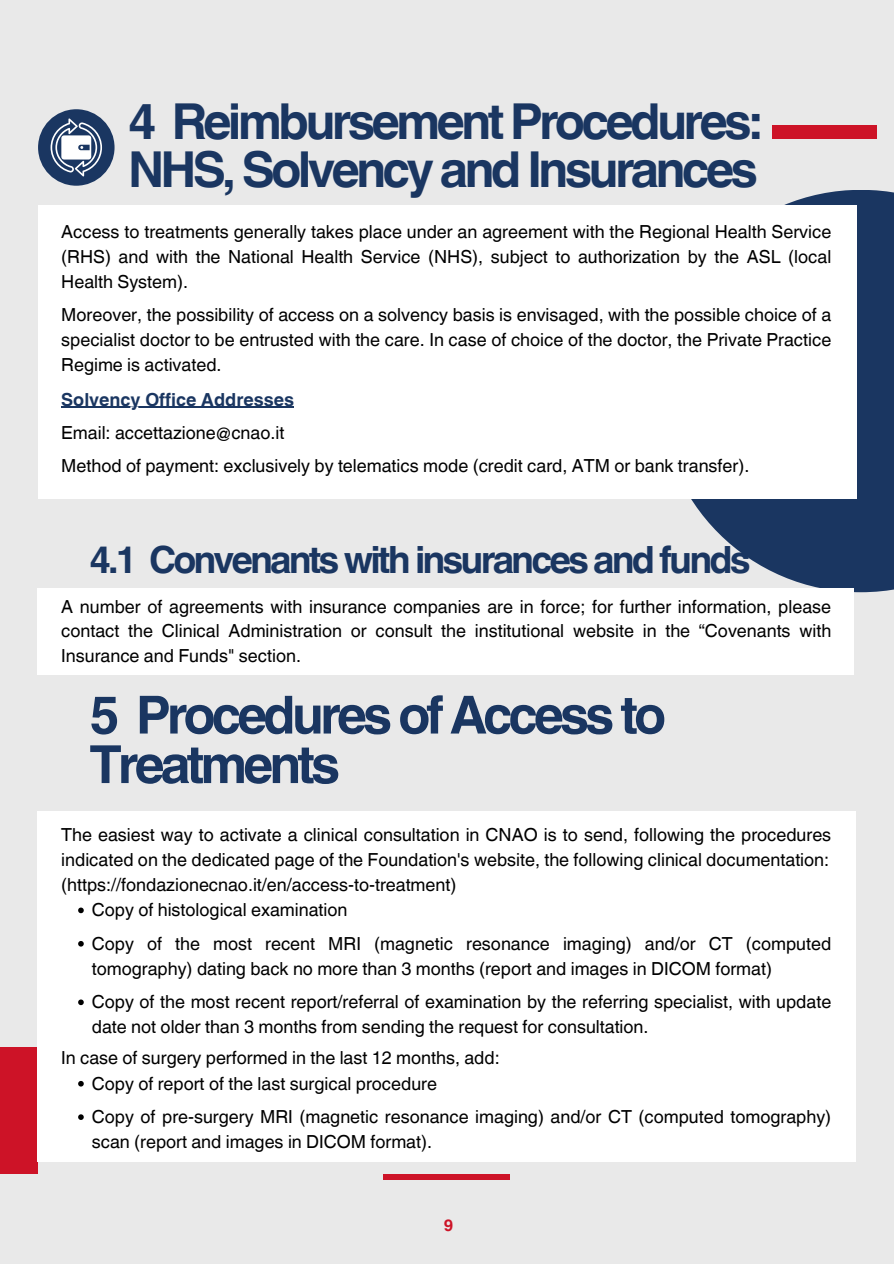
<style>
.page{position:relative;width:894px;height:1264px;background:#fff}
.page>*{position:absolute;margin:0;border:0;box-sizing:border-box;transform-origin:0 0}
.t1{font:700 52.5px/49.5px "Helvetica World";letter-spacing:-.075em;color:#1a3661}
.t2{font:700 49.5px/47.2px "Helvetica World";letter-spacing:-.075em;color:#1a3661}
.t3{font:700 37.5px "Helvetica World";letter-spacing:-.075em;color:#1a3661}
.t4{font:18px/25px "Helvetica World";color:#000}
.t5{font:700 18px "Helvetica World";color:#1a3661}
.t6{font:700 16.5px "Helvetica World";color:#cd1327}
</style>
<div class="page">
<div style="left:0;top:0;width:893px;height:1263px;background:#e9e9e9"></div>
<svg style="left:659px;top:190px;width:234px;height:402px;fill:#1a3661"></svg>
<div style="left:0;top:1047px;width:38px;height:127px;background:#cd1327"></div>
<div style="left:38px;top:205px;width:818px;height:293px;background:#fff"></div>
<div style="left:771px;top:125px;width:105px;height:13px;background:#cd1327"></div>
<div style="left:38px;top:109px;width:76px;height:77px;background:#1a3661;border-radius:50%"></div>
<svg style="left:51px;top:118px;width:51px;height:58px"></svg>
<div style="left:37px;top:588px;width:816px;height:86px;background:#fff"></div>
<hr style="left:61px;top:406px;width:233px;height:2px;background:#1a3661">
<div style="left:37px;top:811px;width:818px;height:350px;background:#fff"></div>
<svg style="left:78px;top:907px;width:6px;height:6px"></svg>
<svg style="left:78px;top:941px;width:6px;height:5px"></svg>
<svg style="left:78px;top:999px;width:6px;height:6px"></svg>
<svg style="left:78px;top:1081px;width:6px;height:5px"></svg>
<svg style="left:78px;top:1114px;width:6px;height:5px"></svg>
<div style="left:383px;top:1174px;width:127px;height:5px;background:#cd1327"></div>
<h1 class="t2" style="left:128px;top:93px;width:635px">4 Reimbursement Procedures:<br>NHS, Solvency and Insurances</h1>
<p class="t4" style="left:61px;top:219px;width:771px;text-align:justify">Access to treatments generally takes place under an agreement with the Regional Health Service (RHS) and with the National Health Service (NHS), subject to authorization by the ASL (local Health System).</p>
<p class="t4" style="left:61px;top:302px;width:771px;text-align:justify">Moreover, the possibility of access on a solvency basis is envisaged, with the possible choice of a specialist doctor to be entrusted with the care. In case of choice of the doctor, the Private Practice Regime is activated.</p>
<p class="t5" style="left:61px;top:384px;width:234px">Solvency Office Addresses</p>
<h3 class="t4" style="left:61px;top:420px;width:224px">Email: accettazione@cnao.it</h3>
<p class="t4" style="left:61px;top:453px;width:689px">Method of payment: exclusively by telematics mode (credit card, ATM or bank transfer).</p>
<p class="t3" style="left:89px;top:529px;width:662px">4.1 Convenants with insurances and funds</p>
<p class="t4" style="left:61px;top:594px;width:771px;text-align:justify">A number of agreements with insurance companies are in force; for further information, please contact the Clinical Administration or consult the institutional website in the “Covenants with Insurance and Funds" section.</p>
<p class="t1" style="left:89px;top:684px;width:578px">5 Procedures of Access to<br>Treatments</p>
<h2 class="t4" style="left:61px;top:822px;width:771px">The easiest way to activate a clinical consultation in CNAO is to send, following the procedures indicated on the dedicated page of the Foundation's website, the following clinical documentation:</h2>
<p class="t4" style="left:61px;top:872px;width:396px">(https://fondazionecnao.it/en/access-to-treatment)</p>
<h1 class="t4" style="left:92px;top:897px;width:257px">Copy of histological examination</h1>
<p class="t4" style="left:92px;top:930px;width:740px">Copy of the most recent MRI (magnetic resonance imaging) and/or CT (computed tomography) dating back no more than 3 months (report and images in DICOM format)</p>
<p class="t4" style="left:92px;top:989px;width:740px">Copy of the most recent report/referral of examination by the referring specialist, with update date not older than 3 months from sending the request for consultation.</p>
<p class="t4" style="left:61px;top:1045px;width:440px">In case of surgery performed in the last 12 months, add:</p>
<p class="t4" style="left:92px;top:1070px;width:346px">Copy of report of the last surgical procedure</p>
<p class="t4" style="left:92px;top:1104px;width:740px">Copy of pre-surgery MRI (magnetic resonance imaging) and/or CT (computed tomography) scan (report and images in DICOM format).</p>
<p class="t6" style="left:443px;top:1211px;width:11px">9</p>
</div>
